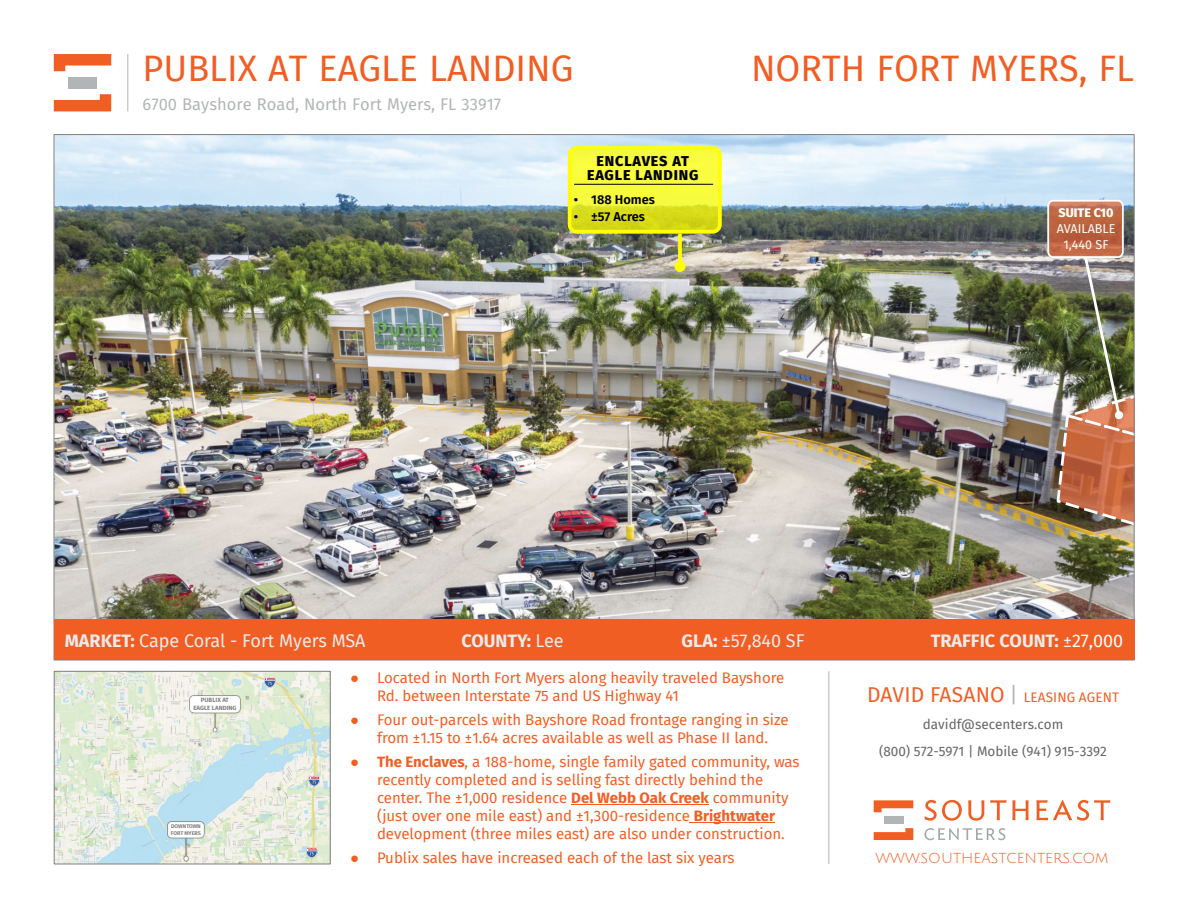
<style>
.page{position:relative;width:1188px;height:918px;background:#fff}
.page>*{position:absolute;margin:0;border:0;box-sizing:border-box;transform-origin:0 0}
.t1{font:36px "Fira Sans";color:#f15e24}
.t2{font:18px "Fira Sans";color:#ebebeb}
.t3{font:700 18px "Fira Sans";color:#ebebeb}
.t4{font:16.5px "Fira Sans";color:#b2b5b6}
.t5{font:15.75px "Julius Sans One";color:#f15e24}
.t6{font:15px/18px "Fira Sans";color:#f15e24}
.t7{font:800 14.4px/14.4px "Fira Sans";letter-spacing:.055em;color:#000;text-align:center}
.t8{font:13.5px/27px "Fira Sans";color:#646566;text-align:center}
.t9{font:600 12.75px "Fira Sans";color:#000}
.t10{font:12.6px/16.2px "Fira Sans";color:#fff;text-align:center}
.t11{font:800 12.6px "Fira Sans";color:#fff}
.t12{font:700 6.15px/7.6px "Fira Sans";color:#808080;text-align:center}
.t13{font:700 5.4px/6.8px "Fira Sans";color:#808080}
.s1{font-weight:700}
.s2{font-weight:400}
.s3{font-weight:400;color:#fffffe}
.s4{font-size:21px;color:#f15e24}
.s5{font-size:21px;color:#b2b5b6}
.s6{color:#f15e24}
.s7{font-family:"Arial"}
.s8{font-family:"Arial";font-weight:700}
</style>
<div class="page">
<img style="left:56px;top:136px;width:1077px;height:483px">
<div style="left:674px;top:261px;width:11px;height:11px;background:#ff0;border-radius:50%"></div>
<svg style="left:678px;top:233px;width:4px;height:28px"></svg>
<svg style="left:568px;top:146px;width:154px;height:87px;background:#eef12d"></svg>
<hr style="left:574px;top:184px;width:139px;height:1px;background:#000">
<img style="left:1055px;top:254px;width:78px;height:275px">
<div style="left:1047px;top:200px;width:77px;height:58px;background:#e16737;border:2px solid #fff;border-radius:5px;opacity:.75"></div>
<svg style="left:939px;top:368px;width:9px;height:10px"></svg>
<svg style="left:772px;top:347px;width:18px;height:12px"></svg>
<svg style="left:859px;top:331px;width:19px;height:11px"></svg>
<hr style="left:127px;top:54px;width:1px;height:57px;background:#b2b5b6">
<hr style="left:828px;top:671px;width:1px;height:193px;background:#b2b5b6">
<svg style="left:54px;top:54px;width:57px;height:17px"></svg>
<div style="left:68px;top:77px;width:29px;height:11px;background:#b2b5b6"></div>
<svg style="left:54px;top:94px;width:57px;height:17px"></svg>
<img style="left:56px;top:673px;width:273px;height:189px">
<img style="left:189px;top:696px;width:52px;height:37px">
<img style="left:168px;top:821px;width:37px;height:40px">
<svg style="left:264px;top:677px;width:12px;height:11px"></svg>
<svg style="left:308px;top:775px;width:13px;height:11px"></svg>
<svg style="left:306px;top:847px;width:12px;height:11px"></svg>
<div style="left:54px;top:671px;width:277px;height:193px;border:1px solid #808080"></div>
<hr style="left:571px;top:804px;width:138px;height:1px;background:#f15e24">
<hr style="left:690px;top:822px;width:85px;height:1px;background:#f15e24">
<div style="left:54px;top:619px;width:1080px;height:41px;background:#f15e24"></div>
<svg style="left:925px;top:800px;width:37px;height:21px"></svg>
<svg style="left:968px;top:800px;width:16px;height:21px"></svg>
<svg style="left:990px;top:800px;width:39px;height:20px"></svg>
<svg style="left:1036px;top:800px;width:74px;height:21px"></svg>
<svg style="left:924px;top:828px;width:81px;height:12px"></svg>
<svg style="left:874px;top:800px;width:39px;height:12px"></svg>
<div style="left:884px;top:816px;width:19px;height:8px;background:#b2b5b6"></div>
<svg style="left:874px;top:828px;width:39px;height:12px"></svg>
<h1 class="t1" style="left:143px;top:47px;width:432px">PUBLIX AT EAGLE LANDING</h1>
<p class="t4" style="left:143px;top:94px;width:360px">6700 Bayshore Road, North Fort Myers, FL 33917</p>
<p class="t7" style="left:587px;top:154px;width:113px">ENCLAVES AT<br>EAGLE LANDING</p>
<p class="t9" style="left:574px;top:192px;width:83px">• 188 Homes</p>
<p class="t9" style="left:574px;top:209px;width:73px">• ±57 Acres</p>
<h1 class="t1" style="left:751px;top:47px;width:384px">NORTH FORT MYERS, FL</h1>
<p class="t11" style="left:1058px;top:205px;width:57px">SUITE C10</p>
<p class="t10" style="left:1057px;top:220px;width:60px">AVAILABLE<br>1,440 SF</p>
<p class="t2" style="left:65px;top:630px;width:302px"><span class="s1">MARKET:</span> Cape Coral - Fort Myers MSA</p>
<p class="t3" style="left:462px;top:630px;width:104px">COUNTY: <span class="s2">Lee</span></p>
<p class="t2" style="left:682px;top:630px;width:125px"><span class="s1">GLA:</span> ±57,840 SF</p>
<p class="t3" style="left:931px;top:630px;width:194px">TRAFFIC COUNT: <span class="s2">±</span><span class="s3">27,000</span></p>
<p class="t8" style="left:867px;top:683px;width:253px"><span class="s4">DAVID FASANO</span> <span class="s5">|</span> <span class="s6">LEASING AGENT </span>davidf@secenters.com<br>(800) 572-5971 | Mobile (941) 915-3392</p>
<p class="t6" style="left:377px;top:669px;width:409px;text-indent:-27px"><span class="s7">●</span> Located in North Fort Myers along heavily traveled Bayshore<br>Rd. between Interstate 75 and US Highway 41</p>
<p class="t6" style="left:350px;top:711px;width:440px;text-align:center"><span class="s7">●</span> Four out-parcels with Bayshore Road frontage ranging in size from ±1.15 to ±1.64 acres available as well as Phase II land.</p>
<p class="t6" style="left:377px;top:753px;width:424px;text-indent:-27px"><span class="s8">●</span> <span class="s1">The Enclaves</span>, a 188-home, single family gated community, was recently completed and is selling fast directly behind the center. The ±1,000 residence <span class="s1">Del Webb Oak Creek</span> community (just over one mile east) and ±1,300-residence <span class="s1">Brightwater </span>development (three miles east) are also under construction.</p>
<p class="t6" style="left:350px;top:849px;width:386px"><span class="s7">●</span> Publix sales have increased each of the last six years</p>
<p class="t12" style="left:193px;top:696px;width:45px">PUBLIX AT<br>EAGLE LANDING</p>
<p class="t13" style="left:171px;top:823px;width:31px">DOWNTOWN<br>FORT MYERS</p>
<p class="t5" style="left:875px;top:849px;width:235px">WWW.SOUTHEASTCENTERS.COM</p>
</div>
